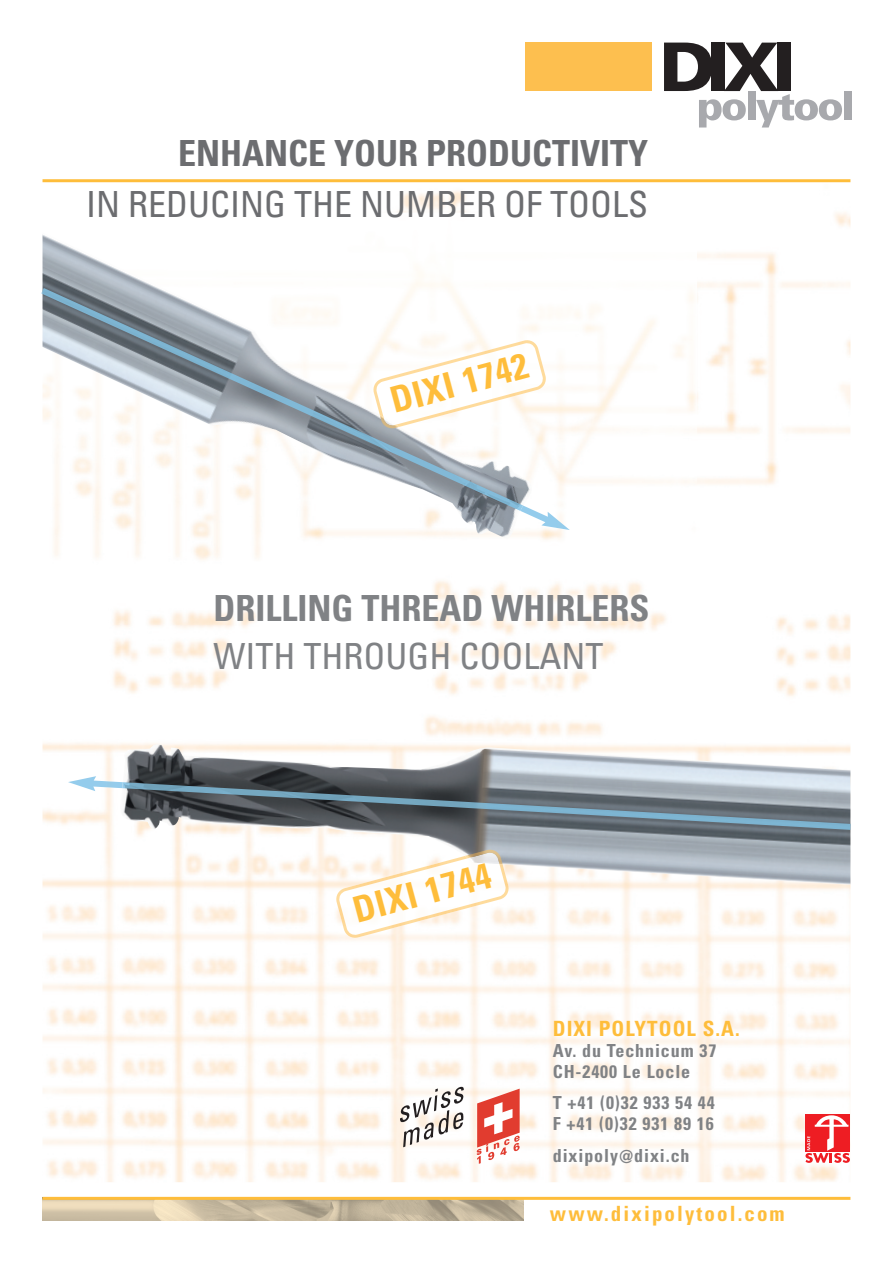
<style>
.page{position:relative;width:893px;height:1263px;background:#fff}
.page>*{position:absolute;margin:0;border:0;box-sizing:border-box;transform-origin:0 0}
.t1{font:condensed 36px "Univers";color:#6c6d70}
.t2{font:700 condensed 36px "Univers";color:#6c6d70}
.t3{font:700 condensed 36px "Univers";color:#808285}
.t4{font:condensed 36px "Univers";color:#808285}
.t5{font:700 condensed 36px "Univers";color:#febd3b}
.t6{font:700 condensed 21px "Univers";letter-spacing:.1em;color:#febd3b}
.t7{font:700 condensed 21px "Univers";letter-spacing:.05em;color:#febd3b}
.t8{font:700 condensed 18px/21px "Univers";letter-spacing:.05em;color:#808285}
</style>
<div class="page">
<img style="left:43px;top:191px;width:807px;height:991px">
<img style="left:43px;top:213px;width:654px;height:412px">
<img style="left:43px;top:232px;width:490px;height:307px">
<img style="left:119px;top:743px;width:731px;height:142px">
<svg style="left:664px;top:43px;width:178px;height:84px"></svg>
<div style="left:844px;top:91px;width:8px;height:29px;background:#a8a9ad"></div>
<div style="left:525px;top:43px;width:126px;height:48px;background:#fdbf4f"></div>
<img style="left:43px;top:1200px;width:480px;height:20px">
<hr style="left:43px;top:1197px;width:807px;height:3px;background:#febd3b">
<hr style="left:43px;top:179px;width:807px;height:3px;background:#febd3b">
<img style="left:523px;top:340px;width:23px;height:87px">
<img style="left:336px;top:856px;width:173px;height:82px">
<img style="left:465px;top:849px;width:38px;height:15px">
<img style="left:68px;top:776px;width:55px;height:15px">
<img style="left:122px;top:782px;width:728px;height:48px">
<img style="left:520px;top:506px;width:50px;height:24px">
<img style="left:43px;top:288px;width:480px;height:223px">
<div style="left:805px;top:1114px;width:45px;height:38px;background:#ee1d23"></div>
<svg style="left:805px;top:1115px;width:45px;height:48px"></svg>
<svg style="left:477px;top:1089px;width:43px;height:75px"></svg>
<svg style="left:400px;top:1087px;width:64px;height:60px"></svg>
<h1 class="t2" style="left:178px;top:140px;width:472px">ENHANCE YOUR PRODUCTIVITY</h1>
<h1 class="t1" style="left:86px;top:191px;width:563px">IN REDUCING THE NUMBER OF TOOLS</h1>
<h1 class="t5" style="left:388px;top:388px;width:143px;rotate:-15deg">DIXI 1742</h1>
<h1 class="t3" style="left:213px;top:595px;width:438px">DRILLING THREAD WHIRLERS</h1>
<h1 class="t4" style="left:213px;top:643px;width:391px">WITH THROUGH COOLANT</h1>
<h1 class="t5" style="left:350px;top:898px;width:143px;rotate:-15deg">DIXI 1744</h1>
<p class="t7" style="left:553px;top:1020px;width:188px">DIXI POLYTOOL S.A.</p>
<p class="t8" style="left:553px;top:1041px;width:165px">Av. du Technicum 37<br>CH-2400 Le Locle</p>
<p class="t8" style="left:553px;top:1094px;width:163px">T +41 (0)32 933 54 44<br>F +41 (0)32 931 89 16</p>
<p class="t8" style="left:553px;top:1146px;width:138px">dixipoly@dixi.ch</p>
<p class="t6" style="left:550px;top:1205px;width:236px">www.dixipolytool.com</p>
</div>
